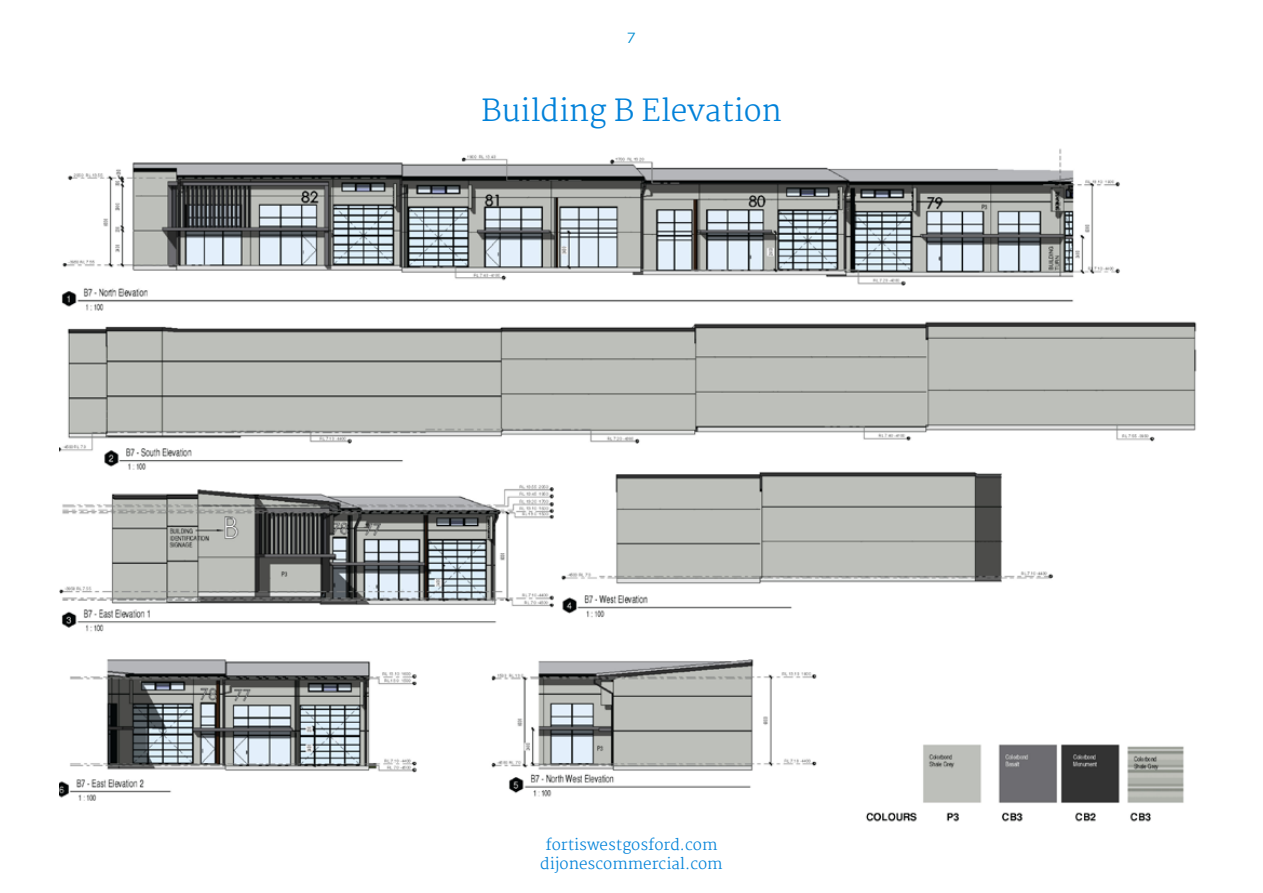
<style>
.page{position:relative;width:1263px;height:893px;background:#fff}
.page>*{position:absolute;margin:0;border:0;box-sizing:border-box;transform-origin:0 0}
.t1{font:300 30px "Martel";color:#0081d9}
.t2{font:300 15.3px "Martel";color:#0082d9}
.t3{font:300 15px "Martel Sans";color:#008dd1}
</style>
<div class="page">
<img style="left:60px;top:148px;width:1137px;height:674px">
<div style="left:944px;top:602px;width:136px;height:110px;background:#fff"></div>
<p class="t3" style="left:627px;top:27px;width:9px">7</p>
<p class="t1" style="left:481px;top:93px;width:302px">Building B Elevation</p>
<p class="t2" style="left:545px;top:836px;width:173px">fortiswestgosford.com</p>
<p class="t2" style="left:540px;top:854px;width:184px">dijonescommercial.com</p>
</div>
